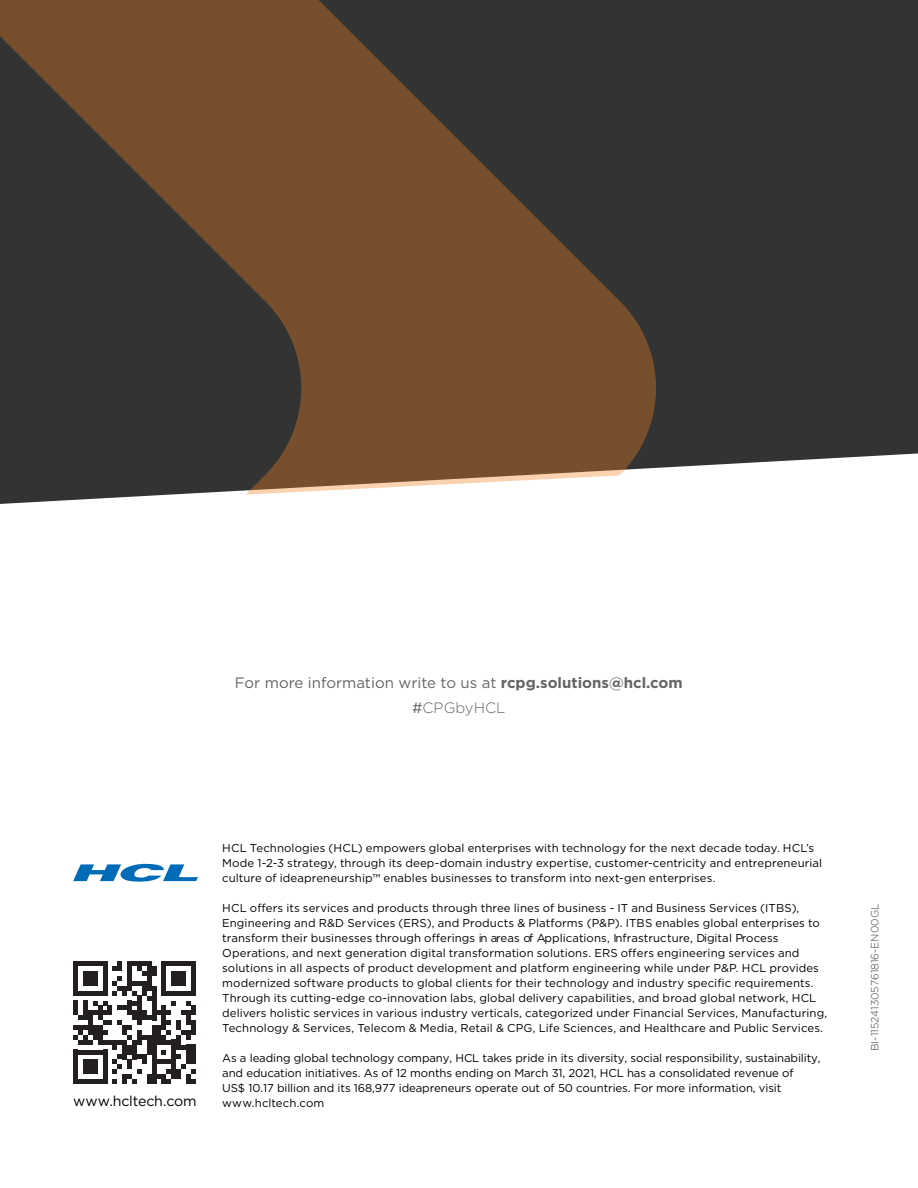
<style>
.page{position:relative;width:918px;height:1188px;background:#fff}
.page>*{position:absolute;margin:0;border:0;box-sizing:border-box;transform-origin:0 0}
.t1{font:15px/24.8px "Gotham";color:#636466;text-align:center}
.t2{font:14.25px "Gotham";letter-spacing:-.01em;color:#000}
.t3{font:11.4px/15px "Gotham";letter-spacing:.005em;color:#010101}
.t4{font:300 10.5px "Gotham";color:#404040}
.s1{font-weight:700}
.s2{font-weight:300}
</style>
<div class="page">
<svg style="left:73px;top:961px;width:123px;height:123px"></svg>
<svg style="left:73px;top:864px;width:125px;height:18px"></svg>
<div style="left:658px;top:0;width:260px;height:468px;background:#323333"></div>
<svg style="left:0;top:0;width:658px;height:504px;background:#5c4836"></svg>
<h1 class="t1" style="left:235px;top:670px;width:449px">For more information write to us at <span class="s1">rcpg.solutions@hcl.com </span>#<span class="s2">CPGbyHCL</span></h1>
<p class="t3" style="left:222px;top:840px;width:601px">HCL Technologies (HCL) empowers global enterprises with technology for the next decade today. HCL’s<br>Mode 1-2-3 strategy, through its deep-domain industry expertise, customer-centricity and entrepreneurial culture of ideapreneurship™ enables businesses to transform into next-gen enterprises.</p>
<p class="t3" style="left:222px;top:900px;width:607px">HCL o ers its services and products through three lines of business - IT and Business Services (ITBS), Engineering and R&amp;D Services (ERS), and Products &amp; Platforms (P&amp;P). ITBS enables global enterprises to transform their businesses through o erings in areas of Applications, Infrastructure, Digital Process Operations, and next generation digital transformation solutions. ERS o ers engineering services and solutions in all aspects of product development and platform engineering while under P&amp;P. HCL provides modernized software products to global clients for their technology and industry specific requirements.<br>Through its cutting-edge co-innovation labs, global delivery capabilities, and broad global network, HCL delivers holistic services in various industry verticals, categorized under Financial Services, Manufacturing, Technology &amp; Services, Telecom &amp; Media, Retail &amp; CPG, Life Sciences, and Healthcare and Public Services.</p>
<p class="t3" style="left:222px;top:1050px;width:600px">As a leading global technology company, HCL takes pride in its diversity, social responsibility, sustainability, and education initiatives. As of 12 months ending on March 31, 2021, HCL has a consolidated revenue of<br>US$ 10.17 billion and its 168,977 ideapreneurs operate out of 50 countries. For more information, visit</p>
<p class="t2" style="left:73px;top:1092px;width:125px">www.hcltech.com</p>
<p class="t3" style="left:222px;top:1095px;width:104px">www.hcltech.com</p>
<p class="t4" style="left:868px;top:1051px;width:149px;rotate:-90deg">BI-115241305761816-EN00GL</p>
</div>
